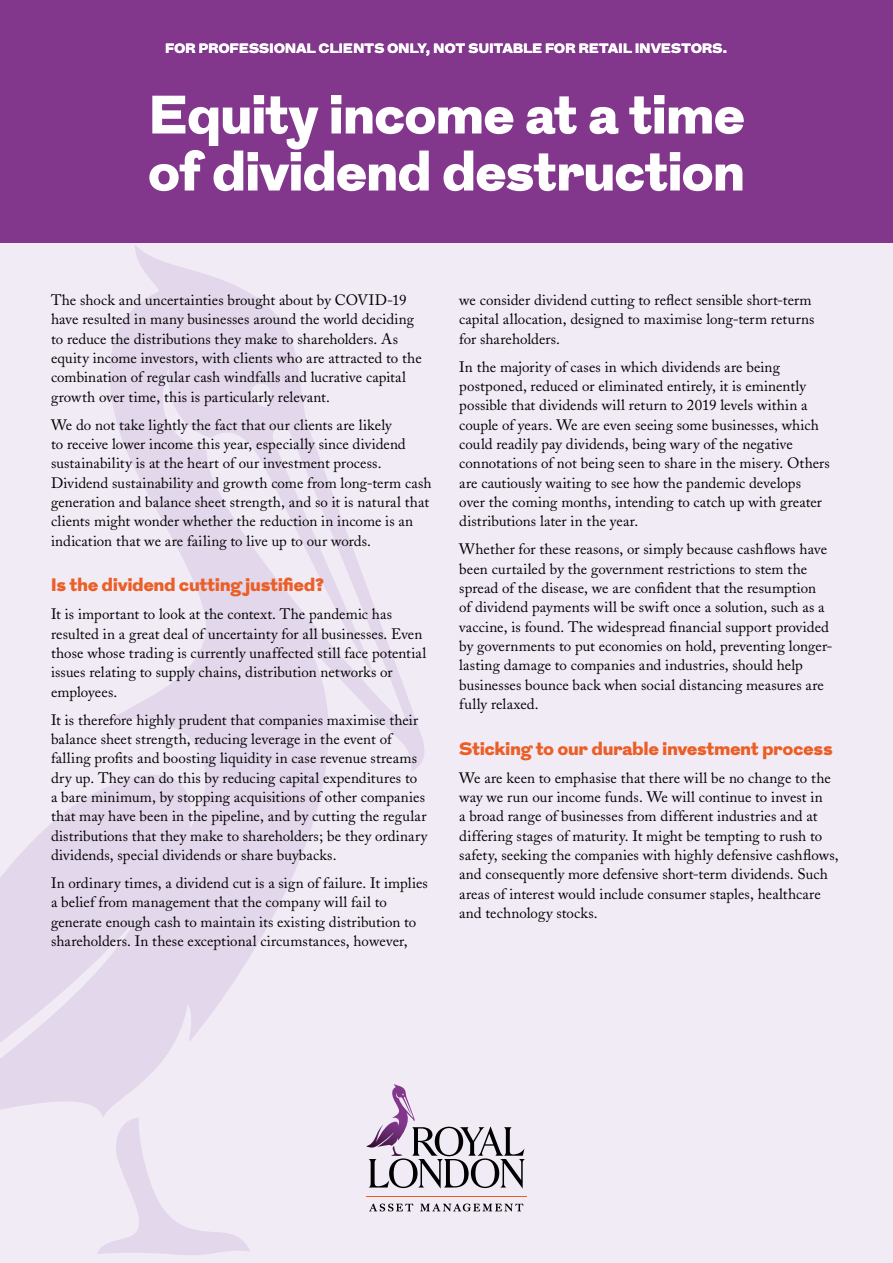
<style>
.page{position:relative;width:893px;height:1263px;background:#f1ebf6}
.page>*{position:absolute;margin:0;border:0;box-sizing:border-box;transform-origin:0 0}
.t1{font:900 54px/57px "Grot";letter-spacing:.005em;color:#fff}
.t2{font:900 18px "Grot";letter-spacing:.015em;color:#eb5e25}
.t3{font:15px/19.4px "Adobe Caslon";letter-spacing:.005em;color:#000}
.t4{font:900 13.5px "Grot";letter-spacing:.03em;color:#fff}
</style>
<div class="page">
<div style="left:0;top:0;width:893px;height:242px;background:#82368c"></div>
<svg style="left:0;top:245px;width:429px;height:1010px"></svg>
<hr style="left:366px;top:1196px;width:161px;height:1px;background:#eb5e25">
<svg style="left:369px;top:1203px;width:44px;height:8px"></svg>
<svg style="left:420px;top:1203px;width:103px;height:8px"></svg>
<svg style="left:366px;top:1084px;width:159px;height:104px"></svg>
<p class="t4" style="left:166px;top:38px;width:563px">FOR PROFESSIONAL CLIENTS ONLY, NOT SUITABLE FOR RETAIL INVESTORS.</p>
<h1 class="t1" style="left:148px;top:89px;width:597px">Equity income at a time of dividend destruction</h1>
<p class="t3" style="left:51px;top:290px;width:372px">The shock and uncertainties brought about by COVID-19 have resulted in many businesses around the world deciding to reduce the distributions they make to shareholders. As equity income investors, with clients who are attracted to the combination of regular cash windfalls and lucrative capital growth over time, this is particularly relevant.</p>
<p class="t3" style="left:51px;top:415px;width:382px">We do not take lightly the fact that our clients are likely<br>to receive lower income this year, especially since dividend sustainability is at the heart of our investment process.<br>Dividend sustainability and growth come from long-term cash generation and balance sheet strength, and so it is natural that clients might wonder whether the reduction in income is an indication that we are failing to live up to our words.</p>
<p class="t2" style="left:51px;top:572px;width:274px">Is the dividend cutting justified?</p>
<p class="t3" style="left:51px;top:605px;width:377px">It is important to look at the context. The pandemic has resulted in a great deal of uncertainty for all businesses. Even those whose trading is currently unaffected still face potential issues relating to supply chains, distribution networks or employees.</p>
<p class="t3" style="left:51px;top:710px;width:378px">It is therefore highly prudent that companies maximise their balance sheet strength, reducing leverage in the event of falling profits and boosting liquidity in case revenue streams dry up. They can do this by reducing capital expenditures to a bare minimum, by stopping acquisitions of other companies that may have been in the pipeline, and by cutting the regular distributions that they make to shareholders; be they ordinary dividends, special dividends or share buybacks.</p>
<p class="t3" style="left:51px;top:873px;width:378px">In ordinary times, a dividend cut is a sign of failure. It implies a belief from management that the company will fail to generate enough cash to maintain its existing distribution to shareholders. In these exceptional circumstances, however,</p>
<p class="t3" style="left:459px;top:290px;width:357px">we consider dividend cutting to reflect sensible short-term capital allocation, designed to maximise long-term returns for shareholders.</p>
<p class="t3" style="left:459px;top:357px;width:372px">In the majority of cases in which dividends are being postponed, reduced or eliminated entirely, it is eminently possible that dividends will return to 2019 levels within a couple of years. We are even seeing some businesses, which could readily pay dividends, being wary of the negative connotations of not being seen to share in the misery. Others are cautiously waiting to see how the pandemic develops over the coming months, intending to catch up with greater distributions later in the year.</p>
<p class="t3" style="left:459px;top:540px;width:375px">Whether for these reasons, or simply because cashflows have been curtailed by the government restrictions to stem the spread of the disease, we are confident that the resumption<br>of dividend payments will be swift once a solution, such as a vaccine, is found. The widespread financial support provided by governments to put economies on hold, preventing longer&shy;lasting damage to companies and industries, should help businesses bounce back when social distancing measures are fully relaxed.</p>
<p class="t2" style="left:459px;top:736px;width:375px">Sticking to our durable investment process</p>
<p class="t3" style="left:459px;top:768px;width:381px">We are keen to emphasise that there will be no change to the way we run our income funds. We will continue to invest in<br>a broad range of businesses from different industries and at differing stages of maturity. It might be tempting to rush to safety, seeking the companies with highly defensive cashflows, and consequently more defensive short-term dividends. Such areas of interest would include consumer staples, healthcare and technology stocks.</p>
</div>
